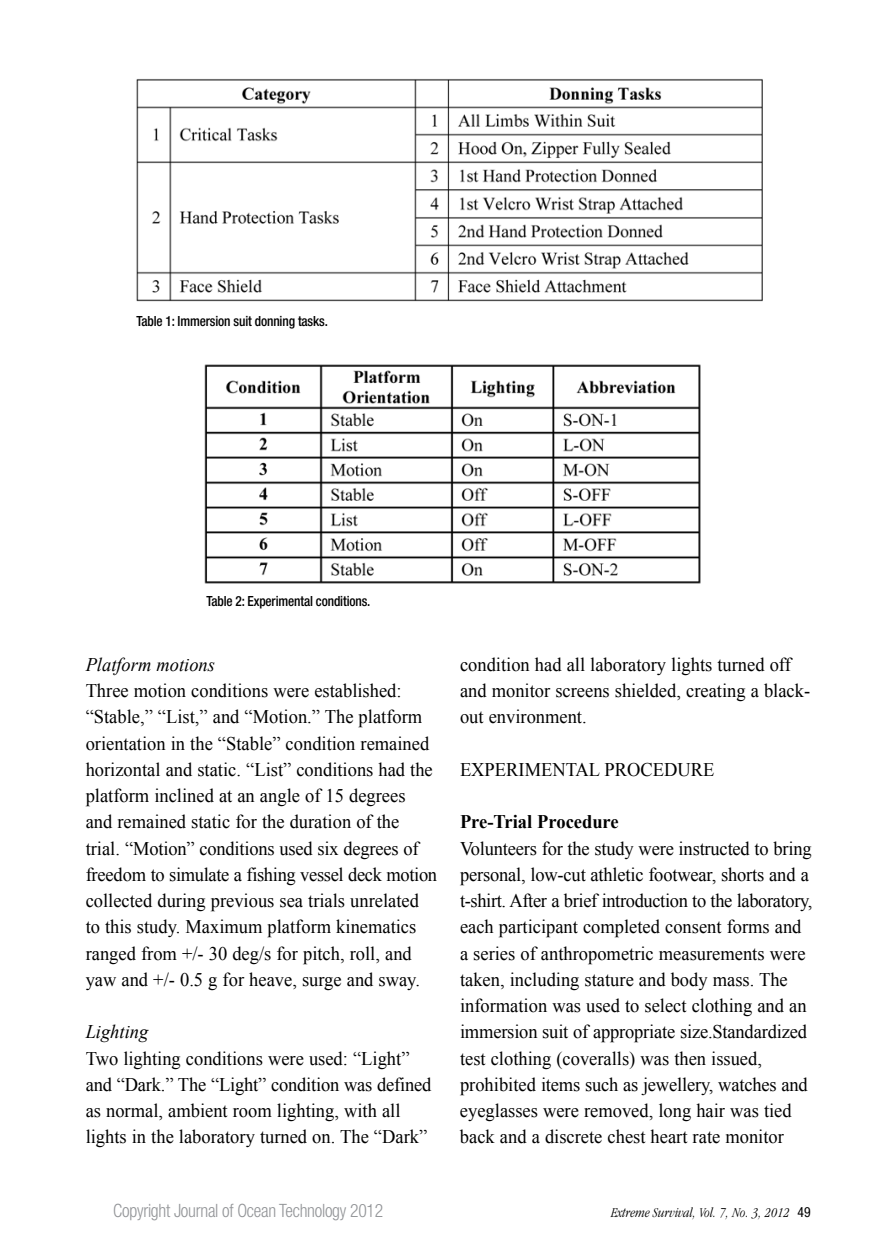
<style>
.page{position:relative;width:882px;height:1260px;background:#fff}
.page>*{position:absolute;margin:0;border:0;box-sizing:border-box;transform-origin:0 0}
.t1{font:19.25px/26.2px "Times New Roman";color:#000;scale:.96 1}
.t2{font:italic 19.25px "Times New Roman";color:#000;scale:.96 1}
.t3{font:700 19.25px "Times New Roman";color:#000;scale:.96 1}
.t4{font:300 condensed 18.38px "Helvetica Neue";letter-spacing:-.015em;color:#939598;scale:.96 1}
.t5{font:500 condensed 14px "Helvetica Neue";letter-spacing:-.01em;color:#000;scale:.95 1}
.t6{font:italic 300 condensed 14px "Garamond";color:#000}
.s1{font-family:"Helvetica Neue";font-weight:400;font-style:normal}
</style>
<div class="page">
<img style="left:136px;top:79px;width:627px;height:223px">
<img style="left:204px;top:364px;width:497px;height:220px">
<p class="t5" style="left:136px;top:312px;width:203px">Table 1: Immersion suit donning tasks.</p>
<p class="t5" style="left:206px;top:592px;width:174px">Table 2: Experimental conditions.</p>
<p class="t2" style="left:86px;top:651px;width:136px">Platform motions</p>
<p class="t1" style="left:86px;top:677px;width:368px">Three motion conditions were established: “Stable,” “List,” and “Motion.” The platform orientation in the “Stable” condition remained horizontal and static. “List” conditions had the platform inclined at an angle of 15 degrees<br>and remained static for the duration of the trial. “Motion” conditions used six degrees of freedom to simulate a fishing vessel deck motion collected during previous sea trials unrelated to this study. Maximum platform kinematics ranged from +/- 30 deg/s for pitch, roll, and yaw and +/- 0.5 g for heave, surge and sway.</p>
<p class="t2" style="left:86px;top:1019px;width:67px">Lighting</p>
<p class="t1" style="left:86px;top:1045px;width:362px">Two lighting conditions were used: “Light” and “Dark.” The “Light” condition was defined as normal, ambient room lighting, with all lights in the laboratory turned on. The “Dark”</p>
<p class="t1" style="left:460px;top:651px;width:366px">condition had all laboratory lights turned off and monitor screens shielded, creating a black&shy;out environment.</p>
<p class="t1" style="left:460px;top:756px;width:267px">EXPERIMENTAL PROCEDURE</p>
<p class="t3" style="left:460px;top:809px;width:167px">Pre-Trial Procedure</p>
<p class="t1" style="left:460px;top:835px;width:369px">Volunteers for the study were instructed to bring personal, low-cut athletic footwear, shorts and a t-shirt. After a brief introduction to the laboratory, each participant completed consent forms and a series of anthropometric measurements were taken, including stature and body mass. The information was used to select clothing and an immersion suit of appropriate size.Standardized test clothing (coveralls) was then issued, prohibited items such as jewellery, watches and eyeglasses were removed, long hair was tied back and a discrete chest heart rate monitor</p>
<p class="t4" style="left:113px;top:1200px;width:283px">Copyright Journal of Ocean Technology 2012</p>
<p class="t6" style="left:611px;top:1205px;width:201px">Extreme Survival, Vol. 7, No. 3, 2012 <span class="s1">49</span></p>
</div>
